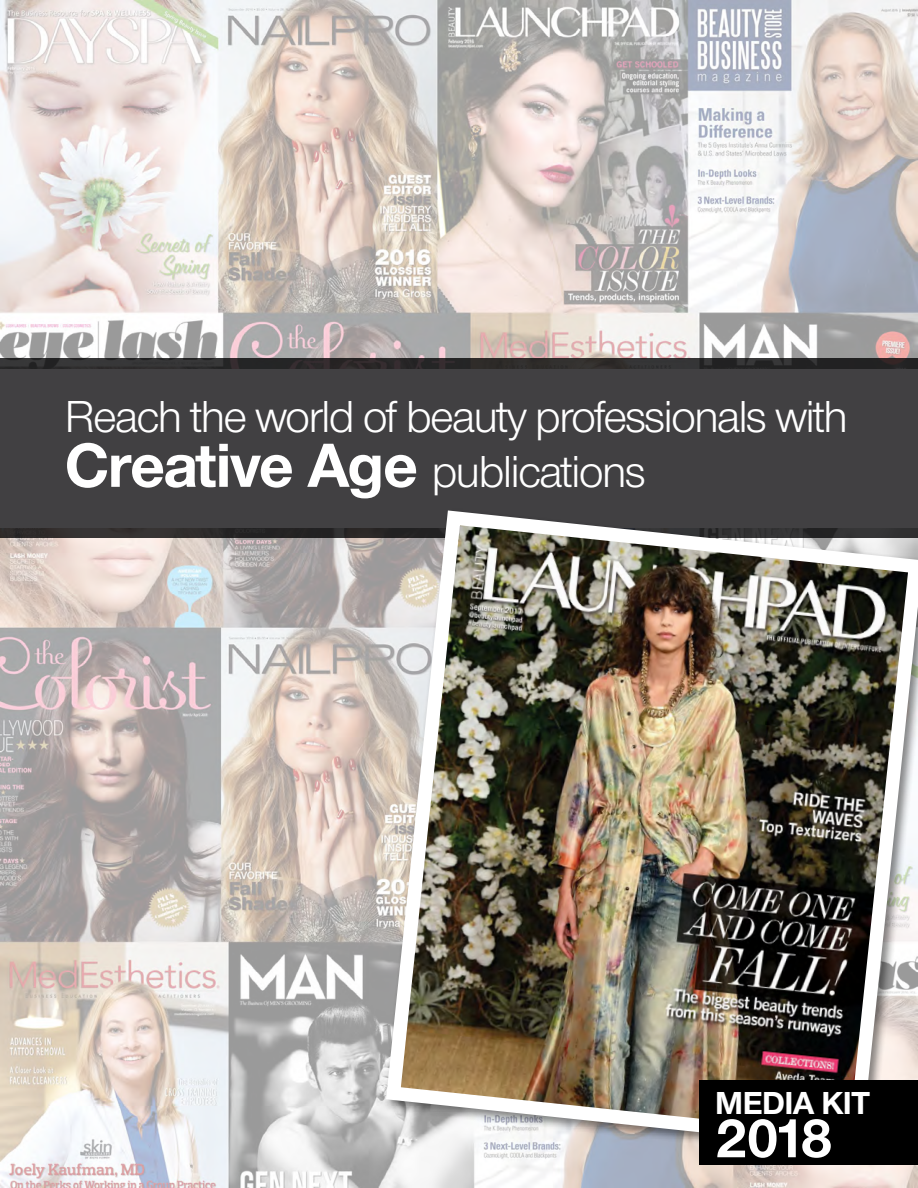
<style>
.page{position:relative;width:918px;height:1188px;background:#fff}
.page>*{position:absolute;margin:0;border:0;box-sizing:border-box;transform-origin:0 0}
.t1{font:700 57.75px "Nimbus San Nov T";color:#fff}
.t2{font:46.5px/54.8px "Nimbus San Nov T";letter-spacing:-.04em;color:#fff}
.t3{font:700 33px "Nimbus San Nov T";letter-spacing:-.02em;color:#fff}
.s1{font-weight:700;font-size:64.5px}
</style>
<div class="page">
<img style="left:0;top:0;width:918px;height:1188px">
<svg style="left:0;top:359px;width:918px;height:179px;background:#2c2a2b"></svg>
<div style="left:0;top:369px;width:918px;height:159px;background:#414042"></div>
<img style="left:379px;top:510px;width:539px;height:647px">
<div style="left:699px;top:1080px;width:219px;height:84px;background:#000"></div>
<p class="t2" style="left:65px;top:390px;width:785px">Reach the world of beauty professionals with<br><span class="s1">Creative Age</span> publications</p>
<p class="t3" style="left:715px;top:1083px;width:157px">MEDIA KIT</p>
<p class="t1" style="left:715px;top:1104px;width:119px">2018</p>
</div>
